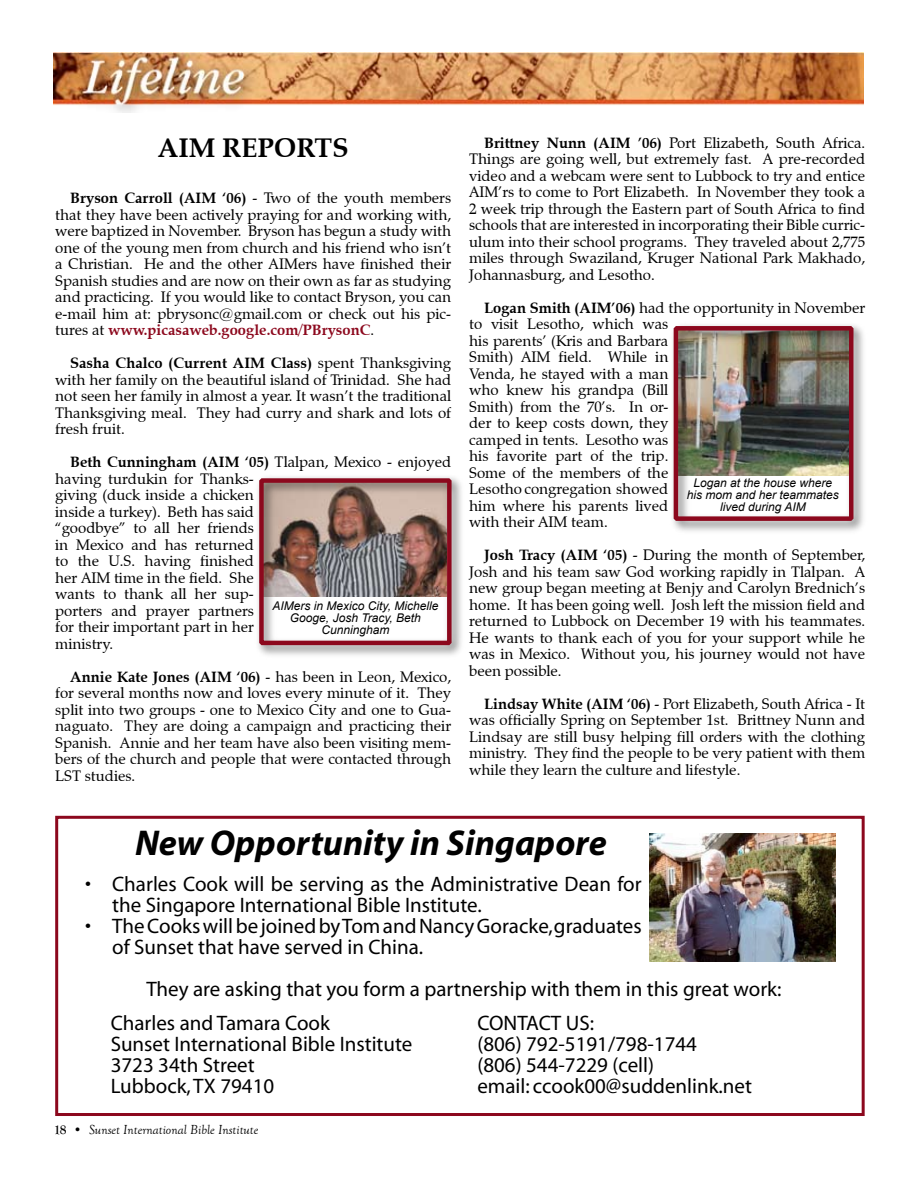
<style>
.page{position:relative;width:918px;height:1188px;background:#fff}
.page>*{position:absolute;margin:0;border:0;box-sizing:border-box;transform-origin:0 0}
.t1{font:italic 700 36px "Myriad";color:#000}
.t2{font:700 27px "Zapf Calligraphic 801 BT";color:#000}
.t3{font:21px/21px "Myriad";color:#000}
.t4{font:15px/16.5px "Zapf Calligraphic 801 BT";color:#000;text-align:justify}
.t5{font:italic 13.5px "Goudy Old Style T";color:#000}
.t6{font:italic 12px/12px "Arial";color:#000;text-align:center}
.s1{font-weight:700}
.s2{font-weight:700;color:#8c081d}
.s3{font-weight:700;font-style:normal}
</style>
<div class="page">
<img style="left:54px;top:53px;width:810px;height:60px">
<div style="left:255px;top:474px;width:211px;height:186px;background:#000;opacity:.6"></div>
<div style="left:259px;top:478px;width:193px;height:167px;border:4px solid #8c081d"></div>
<div style="left:55px;top:816px;width:810px;height:300px;border:3px solid #8c081d"></div>
<div style="left:669px;top:322px;width:199px;height:213px;background:#000;opacity:.6"></div>
<div style="left:674px;top:326px;width:180px;height:195px;border:4px solid #8c081d"></div>
<img style="left:649px;top:834px;width:187px;height:128px">
<h2 class="t2" style="left:158px;top:131px;width:192px">AIM REPORTS</h2>
<p class="t4" style="left:55px;top:190px;width:397px;text-indent:15px"><span class="s1">Bryson Carroll (AIM ‘06)</span> - Two of the youth members that they have been actively praying for and working with, were baptized in November. Bryson has begun a study with one of the young men from church and his friend who isn’t a Christian. He and the other AIMers have finished their Spanish studies and are now on their own as far as studying and practicing. If you would like to contact Bryson, you can e-mail him at: pbrysonc@gmail.com or check out his pic&shy;tures at <span class="s2">www.picasaweb.google.com/PBrysonC</span>.</p>
<p class="t4" style="left:55px;top:355px;width:398px;text-indent:15px"><span class="s1">Sasha Chalco (Current AIM Class)</span> spent Thanksgiving with her family on the beautiful island of Trinidad. She had not seen her family in almost a year. It wasn’t the traditional Thanksgiving meal. They had curry and shark and lots of fresh fruit.</p>
<p class="t4" style="left:55px;top:454px;width:398px;text-align:left;text-indent:15px"><span class="s1">Beth Cunningham (AIM ‘05)</span> Tlalpan, Mexico - enjoyed having turdukin for Thanks-<br>giving (duck inside a chicken<br>inside a turkey). Beth has said<br>“goodbye” to all her friends<br>in Mexico and has returned<br>to the U.S. having finished<br>her AIM time in the field. She<br>wants to thank all her sup-<br>porters and prayer partners<br>for their important part in her<br>ministry.</p>
<p class="t4" style="left:55px;top:668px;width:397px;text-indent:15px"><span class="s1">Annie Kate Jones (AIM ‘06)</span> - has been in Leon, Mexico, for several months now and loves every minute of it. They split into two groups - one to Mexico City and one to Gua&shy;naguato. They are doing a campaign and practicing their Spanish. Annie and her team have also been visiting mem&shy;bers of the church and people that were contacted through LST studies.</p>
<p class="t6" style="left:273px;top:600px;width:167px">AIMers in Mexico City, Michelle<br>Googe, Josh Tracy, Beth<br>Cunningham</p>
<p class="t4" style="left:469px;top:134px;width:398px;text-indent:15px"><span class="s1">Brittney Nunn (AIM ’06)</span> Port Elizabeth, South Africa.<br>Things are going well, but extremely fast. A pre-recorded video and a webcam were sent to Lubbock to try and entice AIM’rs to come to Port Elizabeth. In November they took a 2 week trip through the Eastern part of South Africa to find schools that are interested in incorporating their Bible curric&shy;ulum into their school programs. They traveled about 2,775 miles through Swaziland, Kruger National Park Makhado, Johannasburg, and Lesotho.</p>
<p class="t4" style="left:469px;top:299px;width:398px;text-align:left;text-indent:15px"><span class="s1">Logan Smith (AIM’06)</span> had the opportunity in November to visit Lesotho, which was<br>his parents’ (Kris and Barbara<br>Smith) AIM field. While in<br>Venda, he stayed with a man<br>who knew his grandpa (Bill<br>Smith) from the 70’s. In or-<br>der to keep costs down, they<br>camped in tents. Lesotho was<br>his favorite part of the trip.<br>Some of the members of the<br>Lesotho congregation showed<br>him where his parents lived<br>with their AIM team.</p>
<p class="t4" style="left:469px;top:547px;width:397px;text-indent:15px"><span class="s1">Josh Tracy (AIM ‘05)</span> - During the month of September, Josh and his team saw God working rapidly in Tlalpan. A new group began meeting at Benjy and Carolyn Brednich’s home. It has been going well. Josh left the mission field and returned to Lubbock on December 19 with his teammates.<br>He wants to thank each of you for your support while he was in Mexico. Without you, his journey would not have been possible.</p>
<p class="t4" style="left:469px;top:695px;width:398px;text-indent:15px"><span class="s1">Lindsay White (AIM ‘06)</span> - Port Elizabeth, South Africa - It was officially Spring on September 1st. Brittney Nunn and Lindsay are still busy helping fill orders with the clothing ministry. They find the people to be very patient with them while they learn the culture and lifestyle.</p>
<p class="t6" style="left:687px;top:477px;width:154px">Logan at the house where his mom and her teammates lived during AIM</p>
<h3 class="t3" style="left:85px;top:864px;width:7px;line-height:42px">• •</h3>
<h1 class="t1" style="left:135px;top:824px;width:473px">New Opportunity in Singapore</h1>
<h3 class="t3" style="left:112px;top:874px;width:531px">Charles Cook will be serving as the Administrative Dean for the Singapore International Bible Institute.<br>The Cooks will be joined by Tom and Nancy Goracke, graduates of Sunset that have served in China.</h3>
<h3 class="t3" style="left:146px;top:979px;width:637px">They are asking that you form a partnership with them in this great work:</h3>
<h3 class="t3" style="left:111px;top:1014px;width:303px">Charles and Tamara Cook<br>Sunset International Bible Institute<br>3723 34th Street<br>Lubbock, TX 79410</h3>
<h3 class="t3" style="left:477px;top:1014px;width:276px">CONTACT US:<br>(806) 792-5191/798-1744<br>(806) 544-7229 (cell)<br>email: ccook00@suddenlink.net</h3>
<p class="t5" style="left:54px;top:1122px;width:206px"><span class="s3">18</span> • Sunset International Bible Institute</p>
</div>
